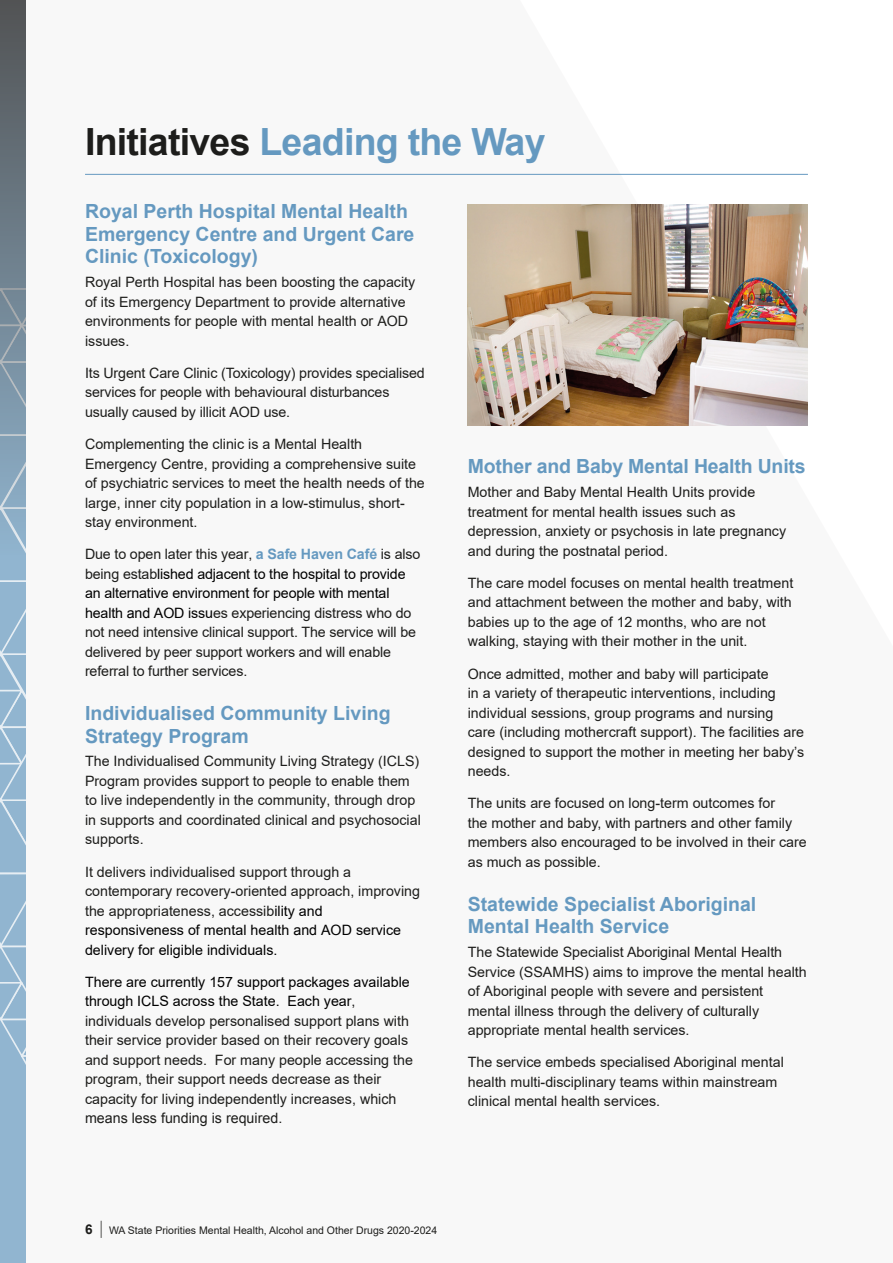
<style>
.page{position:relative;width:893px;height:1263px;background:#fff}
.page>*{position:absolute;margin:0;border:0;box-sizing:border-box;transform-origin:0 0}
.t1{font:700 37.5px "Arial";letter-spacing:-.02em;color:#6599c0}
.t2{font:700 19.5px/22.5px "Arial";color:#6599c0}
.t3{font:14.25px/19.5px "Arial";color:#1d1d1b}
.t4{font:10.5px "Arial";color:#1d1d1b}
.s1{color:#1d1d1b}
.s2{font-weight:700;color:#6599c0}
.s3{color:#000}
.s4{font-weight:700;font-size:13.5px}
.s5{font-size:18px}
</style>
<div class="page">
<div style="left:0;top:0;width:26px;height:1263px;background:#91b5d0"></div>
<svg style="left:0;top:580px;width:26px;height:485px"></svg>
<svg style="left:0;top:0;width:26px;height:553px;background:#748592"></svg>
<hr style="left:85px;top:174px;width:723px;height:1px;background:#6599c0">
<img style="left:468px;top:204px;width:340px;height:221px">
<h1 class="t1" style="left:85px;top:115px;width:462px"><span class="s1">Initiatives</span> Leading the Way</h1>
<h2 class="t2" style="left:85px;top:200px;width:331px">Royal Perth Hospital Mental Health<br>Emergency Centre and Urgent Care<br>Clinic (Toxicology)</h2>
<p class="t3" style="left:85px;top:272px;width:332px">Royal Perth Hospital has been boosting the capacity of its Emergency Department to provide alternative environments for people with mental health or AOD issues.</p>
<p class="t3" style="left:85px;top:363px;width:341px">Its Urgent Care Clinic (Toxicology) provides specialised services for people with behavioural disturbances usually caused by illicit AOD use.</p>
<p class="t3" style="left:85px;top:434px;width:341px">Complementing the clinic is a Mental Health Emergency Centre, providing a comprehensive suite of psychiatric services to meet the health needs of the large, inner city population in a low-stimulus, short&shy;stay environment.</p>
<p class="t3" style="left:85px;top:544px;width:337px">Due to open later this year, <span class="s2">a Safe Haven Café</span> is also being estab<span class="s3">lished adjacent to the hospital to provide an alternative environment for people with mental health and AOD issu</span>es experiencing distress who do not need intensive clinical support. The service will be delivered by peer support workers and will enable referral to further services.</p>
<h2 class="t2" style="left:85px;top:702px;width:307px">Individualised Community Living<br>Strategy Program</h2>
<p class="t3" style="left:85px;top:751px;width:337px">The Individualised Community Living Strategy (ICLS)<br>Program provides support to people to enable them to live independently in the community, through drop in supports and coordinated clinical and psychosocial supports.</p>
<p class="t3" style="left:85px;top:862px;width:336px">It delivers individualised support through a contemporary recovery-oriented approach, improving the appropriateness, accessib<span class="s3">ility and responsiveness of mental health and AOD service delivery for eligible individuals.</span></p>
<p class="t3" style="left:85px;top:972px;width:329px"><span class="s3">There are currently 157 support packages available through ICLS across the State. Each year</span>, individuals develop personalised support plans with their service provider based on their recovery goals and support needs. For many people accessing the program, their support needs decrease as their capacity for living independently increases, which means less funding is required.</p>
<h2 class="t2" style="left:468px;top:456px;width:339px">Mother and Baby Mental Health Units</h2>
<p class="t3" style="left:468px;top:482px;width:320px">Mother and Baby Mental Health Units provide treatment for mental health issues such as depression, anxiety or psychosis in late pregnancy and during the postnatal period.</p>
<p class="t3" style="left:468px;top:573px;width:327px">The care model focuses on mental health treatment and attachment between the mother and baby, with babies up to the age of 12 months, who are not walking, staying with their mother in the unit.</p>
<p class="t3" style="left:468px;top:664px;width:338px">Once admitted, mother and baby will participate<br>in a variety of therapeutic interventions, including individual sessions, group programs and nursing care (including mothercraft support). The facilities are designed to support the mother in meeting her baby’s needs.</p>
<p class="t3" style="left:468px;top:794px;width:340px">The units are focused on long-term outcomes for<br>the mother and baby, with partners and other family members also encouraged to be involved in their care as much as possible.</p>
<h2 class="t2" style="left:468px;top:893px;width:290px">Statewide Specialist Aboriginal<br>Mental Health Service</h2>
<p class="t3" style="left:468px;top:942px;width:340px">The Statewide Specialist Aboriginal Mental Health Service (SSAMHS) aims to improve the mental health of Aboriginal people with severe and persistent mental illness through the delivery of culturally appropriate mental health services.</p>
<p class="t3" style="left:468px;top:1052px;width:318px">The service embeds specialised Aboriginal mental health multi-disciplinary teams within mainstream clinical mental health services.</p>
<p class="t4" style="left:85px;top:1222px;width:354px"><span class="s4">6</span> <span class="s5">|</span> WA State Priorities Mental Health, Alcohol and Other Drugs 2020-2024</p>
</div>
